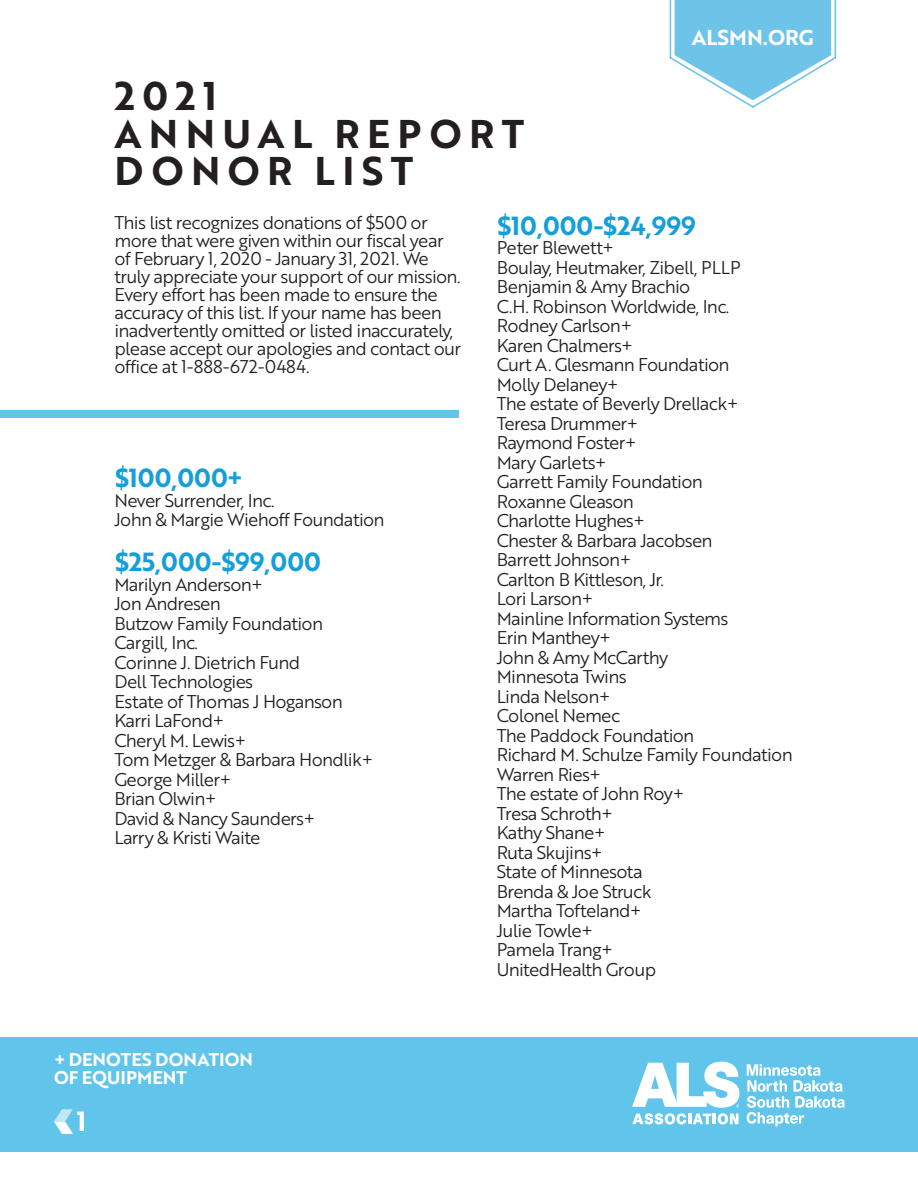
<style>
.page{position:relative;width:918px;height:1188px;background:#fff}
.page>*{position:absolute;margin:0;border:0;box-sizing:border-box;transform-origin:0 0}
.COBER_BIG{font:39px "Brother 1816 Bold";letter-spacing:.19em;color:#231f20}
.Left{font:27px "Brother 1816 Bold";color:#fff}
.Left-2{font:25.5px "Brother 1816 Bold";color:#159fda}
.Left-3{font:21px "Brother 1816 Bold";color:#fff}
.Left-4{font:18px/18px "Brother 1816 Book";letter-spacing:-.04em;color:#231f20}
.Left-5{font:18px/18px "Brother 1816 Bold";color:#fff}
</style>
<div class="page">
<div style="left:0;top:1037px;width:918px;height:114px;background:#61c5eb"></div>
<div style="left:0;top:410px;width:459px;height:8px;background:#61c5eb"></div>
<svg style="left:747px;top:1064px;width:98px;height:62px"></svg>
<svg style="left:632px;top:1062px;width:107px;height:63px"></svg>
<svg style="left:669px;top:0;width:168px;height:108px"></svg>
<svg style="left:54px;top:1109px;width:19px;height:25px"></svg>
<p class="COBER_BIG" style="left:114px;top:67px;width:104px">2021</p>
<p class="COBER_BIG" style="left:114px;top:104px;width:411px">ANNUAL REPORT</p>
<p class="COBER_BIG" style="left:114px;top:142px;width:300px">DONOR LIST</p>
<p class="Left-3" style="left:692px;top:22px;width:123px">ALSMN.ORG</p>
<p class="Left-4" style="left:114px;top:213px;width:348px">This list recognizes donations of $500 or more that were given within our fiscal year of February 1, 2020 - January 31, 2021. We truly appreciate your support of our mission.<br>Every effort has been made to ensure the accuracy of this list. If your name has been inadvertently omitted or listed inaccurately, please accept our apologies and contact our office at 1-888-672-0484.</p>
<p class="Left-2" style="left:497px;top:206px;width:201px">$10,000-$24,999</p>
<p class="Left-4" style="left:497px;top:238px;width:119px">Peter Blewett+</p>
<p class="Left-4" style="left:497px;top:257px;width:246px">Boulay, Heutmaker, Zibell, PLLP</p>
<p class="Left-4" style="left:497px;top:277px;width:195px">Benjamin &amp; Amy Brachio</p>
<p class="Left-4" style="left:497px;top:296px;width:234px">C.H. Robinson Worldwide, Inc.</p>
<p class="Left-4" style="left:497px;top:316px;width:137px">Rodney Carlson+</p>
<p class="Left-4" style="left:497px;top:335px;width:138px">Karen Chalmers+</p>
<p class="Left-4" style="left:497px;top:355px;width:234px">Curt A. Glesmann Foundation</p>
<p class="Left-4" style="left:497px;top:374px;width:124px">Molly Delaney+</p>
<p class="Left-4" style="left:497px;top:394px;width:243px">The estate of Beverly Drellack+</p>
<p class="Left-4" style="left:497px;top:413px;width:143px">Teresa Drummer+</p>
<p class="Left-4" style="left:497px;top:433px;width:141px">Raymond Foster+</p>
<p class="Left-4" style="left:497px;top:452px;width:112px">Mary Garlets+</p>
<p class="Left-4" style="left:497px;top:472px;width:208px">Garrett Family Foundation</p>
<p class="Left-4" style="left:497px;top:491px;width:139px">Roxanne Gleason</p>
<p class="Left-4" style="left:497px;top:511px;width:150px">Charlotte Hughes+</p>
<p class="Left-4" style="left:497px;top:530px;width:217px">Chester &amp; Barbara Jacobsen</p>
<p class="Left-4" style="left:497px;top:550px;width:136px">Barrett Johnson+</p>
<p class="Left-4" style="left:497px;top:569px;width:169px">Carlton B Kittleson, Jr.</p>
<p class="Left-4" style="left:497px;top:589px;width:98px">Lori Larson+</p>
<p class="Left-4" style="left:497px;top:608px;width:233px">Mainline Information Systems</p>
<p class="Left-4" style="left:497px;top:628px;width:116px">Erin Manthey+</p>
<p class="Left-4" style="left:497px;top:647px;width:173px">John &amp; Amy McCarthy</p>
<p class="Left-4" style="left:497px;top:667px;width:131px">Minnesota Twins</p>
<p class="Left-4" style="left:497px;top:686px;width:115px">Linda Nelson+</p>
<p class="Left-4" style="left:497px;top:706px;width:125px">Colonel Nemec</p>
<p class="Left-4" style="left:497px;top:725px;width:199px">The Paddock Foundation</p>
<p class="Left-4" style="left:497px;top:745px;width:298px">Richard M. Schulze Family Foundation</p>
<p class="Left-4" style="left:497px;top:764px;width:106px">Warren Ries+</p>
<p class="Left-4" style="left:497px;top:784px;width:189px">The estate of John Roy+</p>
<p class="Left-4" style="left:497px;top:803px;width:118px">Tresa Schroth+</p>
<p class="Left-4" style="left:497px;top:823px;width:110px">Kathy Shane+</p>
<p class="Left-4" style="left:497px;top:842px;width:108px">Ruta Skujins+</p>
<p class="Left-4" style="left:497px;top:862px;width:148px">State of Minnesota</p>
<p class="Left-4" style="left:497px;top:881px;width:157px">Brenda &amp; Joe Struck</p>
<p class="Left-4" style="left:497px;top:901px;width:147px">Martha Tofteland+</p>
<p class="Left-4" style="left:497px;top:920px;width:98px">Julie Towle+</p>
<p class="Left-4" style="left:497px;top:940px;width:118px">Pamela Trang+</p>
<p class="Left-4" style="left:497px;top:959px;width:161px">UnitedHealth Group</p>
<p class="Left-2" style="left:114px;top:459px;width:130px">$100,000+</p>
<p class="Left-4" style="left:114px;top:490px;width:162px">Never Surrender, Inc.</p>
<p class="Left-4" style="left:114px;top:510px;width:272px">John &amp; Margie Wiehoff Foundation</p>
<p class="Left-2" style="left:114px;top:543px;width:208px">$25,000-$99,000</p>
<p class="Left-4" style="left:114px;top:574px;width:150px">Marilyn Anderson+</p>
<p class="Left-4" style="left:114px;top:594px;width:108px">Jon Andresen</p>
<p class="Left-4" style="left:114px;top:613px;width:210px">Butzow Family Foundation</p>
<p class="Left-4" style="left:114px;top:633px;width:85px">Cargill, Inc.</p>
<p class="Left-4" style="left:114px;top:652px;width:187px">Corinne J. Dietrich Fund</p>
<p class="Left-4" style="left:114px;top:672px;width:140px">Dell Technologies</p>
<p class="Left-4" style="left:114px;top:691px;width:230px">Estate of Thomas J Hoganson</p>
<p class="Left-4" style="left:114px;top:711px;width:111px">Karri LaFond+</p>
<p class="Left-4" style="left:114px;top:730px;width:134px">Cheryl M. Lewis+</p>
<p class="Left-4" style="left:114px;top:750px;width:260px">Tom Metzger &amp; Barbara Hondlik+</p>
<p class="Left-4" style="left:114px;top:769px;width:118px">George Miller+</p>
<p class="Left-4" style="left:114px;top:789px;width:104px">Brian Olwin+</p>
<p class="Left-4" style="left:114px;top:808px;width:202px">David &amp; Nancy Saunders+</p>
<p class="Left-4" style="left:114px;top:828px;width:148px">Larry &amp; Kristi Waite</p>
<p class="Left-5" style="left:54px;top:1050px;width:201px">+ DENOTES DONATION<br>OF EQUIPMENT</p>
<p class="Left" style="left:77px;top:1101px;width:11px">1</p>
</div>
